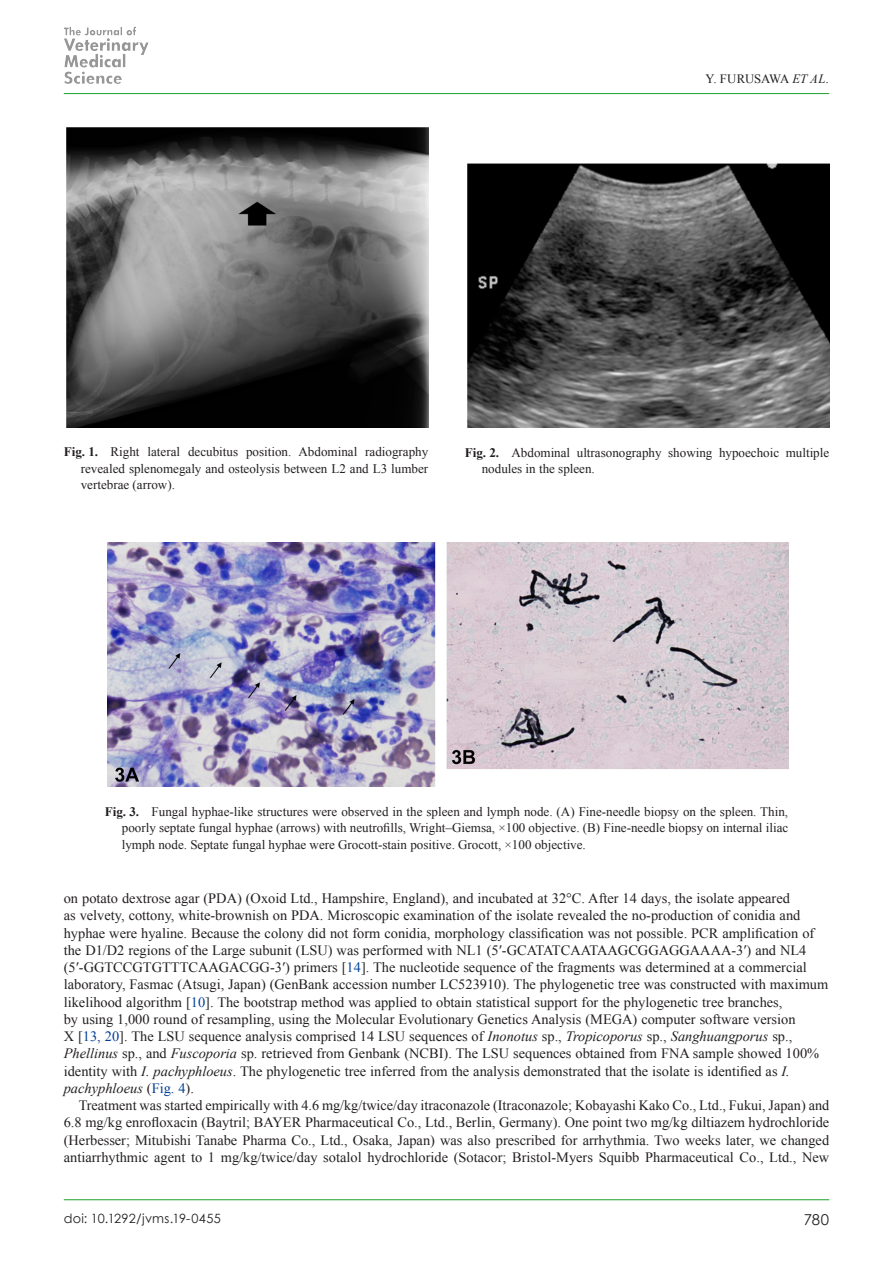
<style>
.page{position:relative;width:893px;height:1263px;background:#fff}
.page>*{position:absolute;margin:0;border:0;box-sizing:border-box;transform-origin:0 0}
.t1{font:15px "Century Gothic";color:#231f20}
.t2{font:14.25px/17.2px "Times New Roman";color:#231f20}
.t3{font:13.05px/16.5px "Times New Roman";color:#231f20;text-align:justify}
.t4{font:12.75px "Century Gothic";letter-spacing:.02em;color:#231f20}
.t5{font:12.75px "Times New Roman";letter-spacing:-.01em;color:#231f20}
.s1{font-style:italic}
.s2{font-weight:700}
.s3{color:#003f98}
</style>
<div class="page">
<img style="left:64px;top:27px;width:74px;height:24px">
<hr style="left:64px;top:93px;width:765px;height:1px;background:#2aa738">
<hr style="left:64px;top:1199px;width:765px;height:1px;background:#2aa738">
<img style="left:67px;top:128px;width:361px;height:299px">
<img style="left:468px;top:163px;width:361px;height:265px">
<img style="left:108px;top:542px;width:680px;height:245px">
<p class="t5" style="left:705px;top:70px;width:125px">Y. FURUSAWA <span class="s1">ET AL.</span></p>
<p class="t3" style="left:81px;top:443px;width:349px;text-indent:-17px"><span class="s2">Fig. 1.</span> Right lateral decubitus position. Abdominal radiography revealed splenomegaly and osteolysis between L2 and L3 lumber vertebrae (arrow).</p>
<p class="t3" style="left:482px;top:444px;width:349px;text-indent:-17px"><span class="s2">Fig. 2.</span> Abdominal ultrasonography showing hypoechoic multiple nodules in the spleen.</p>
<p class="t3" style="left:122px;top:803px;width:668px;text-indent:-17px"><span class="s2">Fig. 3.</span> Fungal hyphae-like structures were observed in the spleen and lymph node. (A) Fine-needle biopsy on the spleen. Thin, poorly septate fungal hyphae (arrows) with neutrofills, Wright–Giemsa, ×100 objective. (B) Fine-needle biopsy on internal iliac lymph node. Septate fungal hyphae were Grocott-stain positive. Grocott, ×100 objective.</p>
<p class="t2" style="left:64px;top:889px;width:766px">on potato dextrose agar (PDA) (Oxoid Ltd., Hampshire, England), and incubated at 32°C. After 14 days, the isolate appeared<br>as velvety, cottony, white-brownish on PDA. Microscopic examination of the isolate revealed the no-production of conidia and hyphae were hyaline. Because the colony did not form conidia, morphology classification was not possible. PCR amplification of the D1/D2 regions of the Large subunit (LSU) was performed with NL1 (5′-GCATATCAATAAGCGGAGGAAAA-3′) and NL4 (5′-GGTCCGTGTTTCAAGACGG-3′) primers [<span class="s3">14</span>]. The nucleotide sequence of the fragments was determined at a commercial laboratory, Fasmac (Atsugi, Japan) (GenBank accession number LC523910). The phylogenetic tree was constructed with maximum likelihood algorithm [<span class="s3">10</span>]. The bootstrap method was applied to obtain statistical support for the phylogenetic tree branches,<br>by using 1,000 round of resampling, using the Molecular Evolutionary Genetics Analysis (MEGA) computer software version<br>X [<span class="s3">13, 20</span>]. The LSU sequence analysis comprised 14 LSU sequences of <span class="s1">Inonotus</span> sp., <span class="s1">Tropicoporus</span> sp., <span class="s1">Sanghuangporus</span> sp., <span class="s1">Phellinus</span> sp., and <span class="s1">Fuscoporia</span> sp. retrieved from Genbank (NCBI). The LSU sequences obtained from FNA sample showed 100% identity with <span class="s1">I. pachyphloeus</span>. The phylogenetic tree inferred from the analysis demonstrated that the isolate is identified as <span class="s1">I. pachyphloeus</span> (<span class="s3">Fig. 4</span>).</p>
<p class="t2" style="left:64px;top:1096px;width:767px;text-align:justify;text-indent:15px">Treatment was started empirically with 4.6 mg/kg/twice/day itraconazole (Itraconazole; Kobayashi Kako Co., Ltd., Fukui, Japan) and 6.8 mg/kg enrofloxacin (Baytril; BAYER Pharmaceutical Co., Ltd., Berlin, Germany). One point two mg/kg diltiazem hydrochloride (Herbesser; Mitubishi Tanabe Pharma Co., Ltd., Osaka, Japan) was also prescribed for arrhythmia. Two weeks later, we changed antiarrhythmic agent to 1 mg/kg/twice/day sotalol hydrochloride (Sotacor; Bristol-Myers Squibb Pharmaceutical Co., Ltd., New</p>
<p class="t4" style="left:64px;top:1209px;width:159px">doi: 10.1292/jvms.19-0455</p>
<p class="t1" style="left:804px;top:1209px;width:27px">780</p>
</div>
